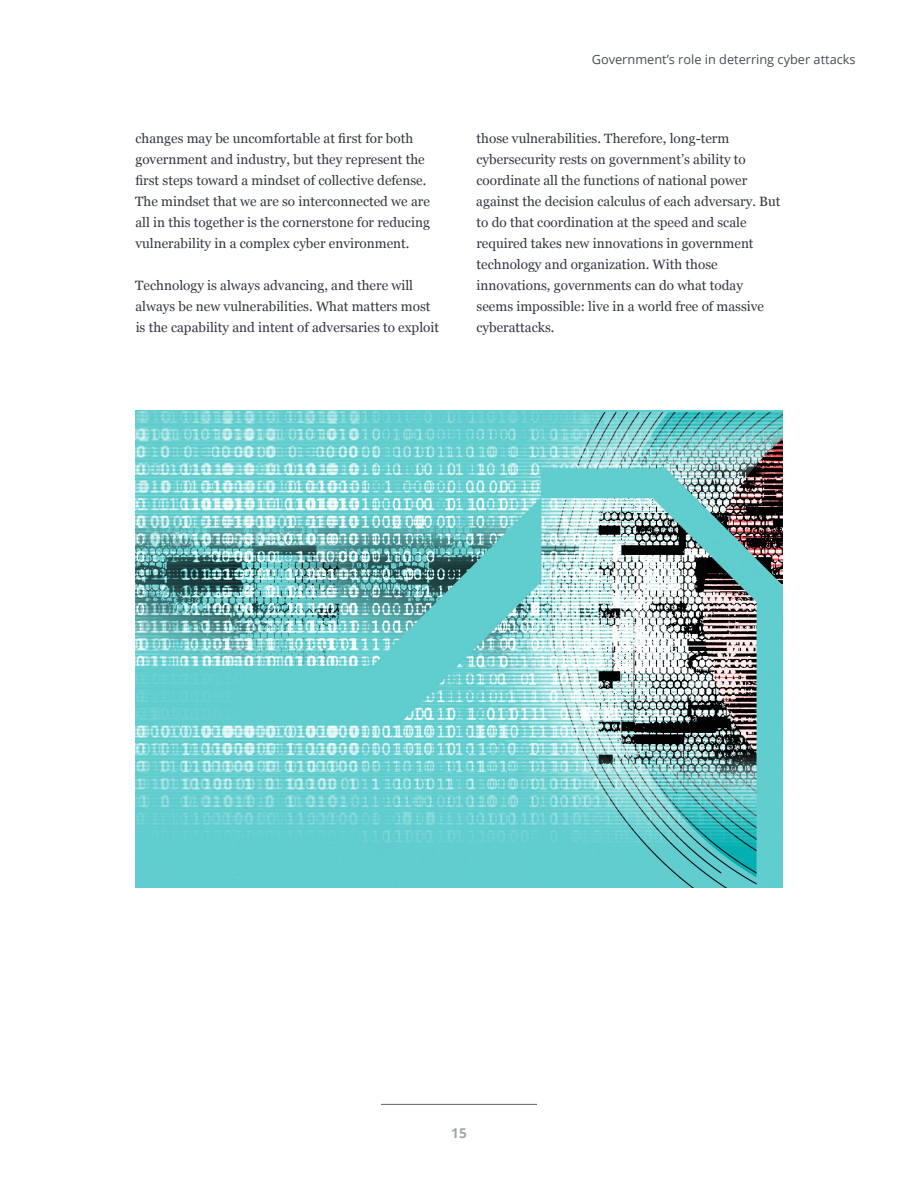
<style>
.page{position:relative;width:918px;height:1188px;background:#fff}
.page>*{position:absolute;margin:0;border:0;box-sizing:border-box;transform-origin:0 0}
.t1{font:13.5px/21px "Georgia";color:#343741}
.t2{font:700 13.5px "Open Sans";color:#a3a7a9}
.t3{font:12.75px "Open Sans";color:#474c55}
</style>
<div class="page">
<hr style="left:381px;top:1104px;width:156px;height:1px;background:#5f636a">
<img style="left:135px;top:410px;width:648px;height:478px">
<p class="t1" style="left:135px;top:127px;width:296px">changes may be uncomfortable at first for both government and industry, but they represent the first steps toward a mindset of collective defense.<br>The mindset that we are so interconnected we are all in this together is the cornerstone for reducing vulnerability in a complex cyber environment.</p>
<p class="t1" style="left:135px;top:274px;width:305px">Technology is always advancing, and there will always be new vulnerabilities. What matters most is the capability and intent of adversaries to exploit</p>
<p class="t3" style="left:592px;top:50px;width:265px">Government’s role in deterring cyber attacks</p>
<p class="t1" style="left:476px;top:127px;width:306px">those vulnerabilities. Therefore, long-term cybersecurity rests on government’s ability to coordinate all the functions of national power against the decision calculus of each adversary. But to do that coordination at the speed and scale required takes new innovations in government technology and organization. With those innovations, governments can do what today seems impossible: live in a world free of massive cyberattacks.</p>
<p class="t2" style="left:451px;top:1123px;width:17px">15</p>
</div>
